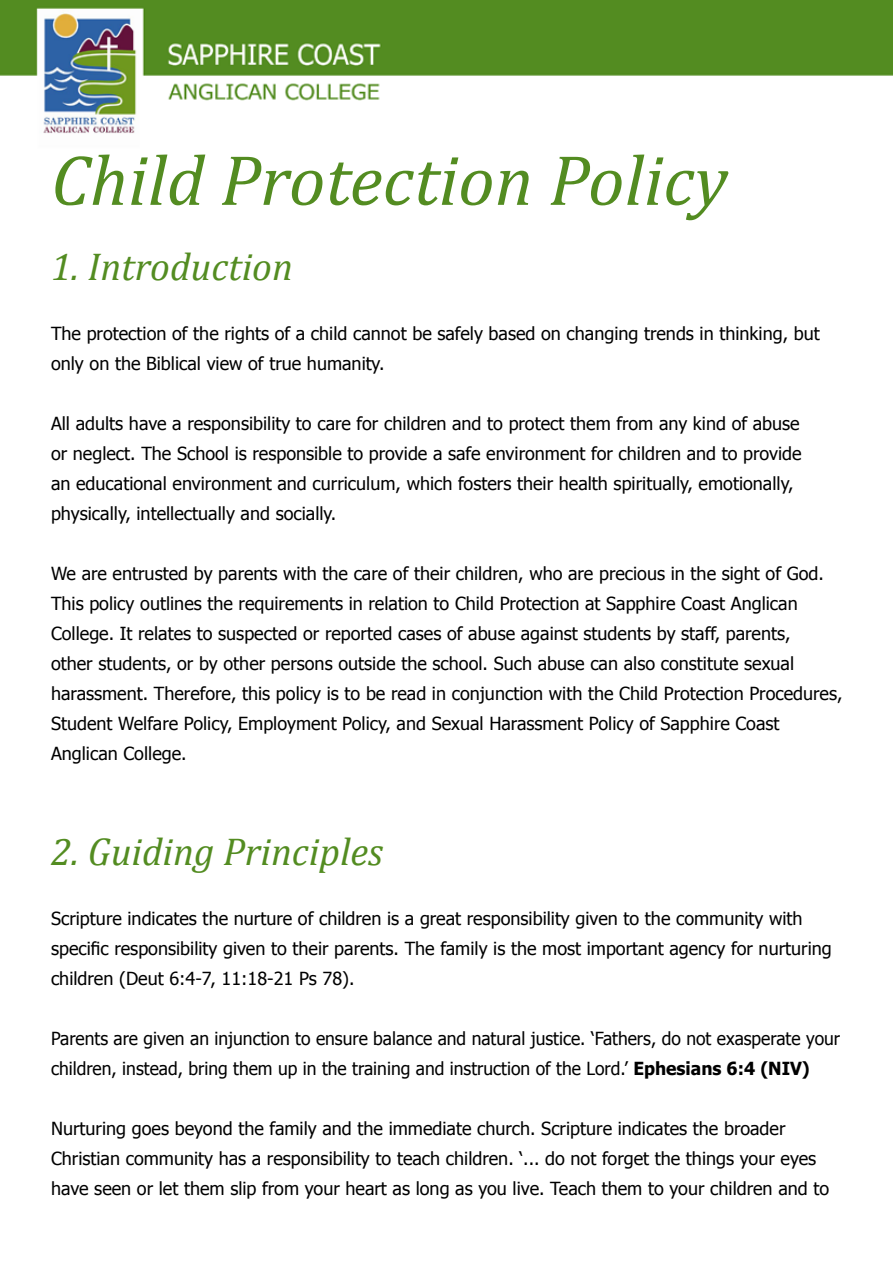
<style>
.page{position:relative;width:893px;height:1263px;background:#fff}
.page>*{position:absolute;margin:0;border:0;box-sizing:border-box;transform-origin:0 0}
.t1{font:italic 72px "Cambria";color:#538c21}
.t2{font:italic 39px "Cambria";color:#538c21}
.t3{font:18px/30px "Tahoma";color:#000}
.s1{font-weight:700}
</style>
<div class="page">
<img style="left:0;top:0;width:893px;height:133px">
<h1 class="t1" style="left:51px;top:136px;width:678px">Child Protection Policy</h1>
<h2 class="t2" style="left:51px;top:243px;width:243px">1. Introduction</h2>
<p class="t3" style="left:51px;top:317px;width:770px">The protection of the rights of a child cannot be safely based on changing trends in thinking, but only on the Biblical view of true humanity.</p>
<p class="t3" style="left:51px;top:407px;width:752px">All adults have a responsibility to care for children and to protect them from any kind of abuse or neglect. The School is responsible to provide a safe environment for children and to provide an educational environment and curriculum, which fosters their health spiritually, emotionally, physically, intellectually and socially.</p>
<p class="t3" style="left:51px;top:557px;width:793px">We are entrusted by parents with the care of their children, who are precious in the sight of God.<br>This policy outlines the requirements in relation to Child Protection at Sapphire Coast Anglican College. It relates to suspected or reported cases of abuse against students by staff, parents,<br>other students, or by other persons outside the school. Such abuse can also constitute sexual harassment. Therefore, this policy is to be read in conjunction with the Child Protection Procedures, Student Welfare Policy, Employment Policy, and Sexual Harassment Policy of Sapphire Coast Anglican College.</p>
<h2 class="t2" style="left:51px;top:828px;width:333px">2. Guiding Principles</h2>
<p class="t3" style="left:51px;top:902px;width:782px">Scripture indicates the nurture of children is a great responsibility given to the community with specific responsibility given to their parents. The family is the most important agency for nurturing children (Deut 6:4-7, 11:18-21 Ps 78).</p>
<p class="t3" style="left:51px;top:1022px;width:791px">Parents are given an injunction to ensure balance and natural justice. ‘Fathers, do not exasperate your children, instead, bring them up in the training and instruction of the Lord.’ <span class="s1">Ephesians 6:4 (NIV)</span></p>
<p class="t3" style="left:51px;top:1112px;width:780px">Nurturing goes beyond the family and the immediate church. Scripture indicates the broader<br>Christian community has a responsibility to teach children. ‘... do not forget the things your eyes have seen or let them slip from your heart as long as you live. Teach them to your children and to</p>
</div>
